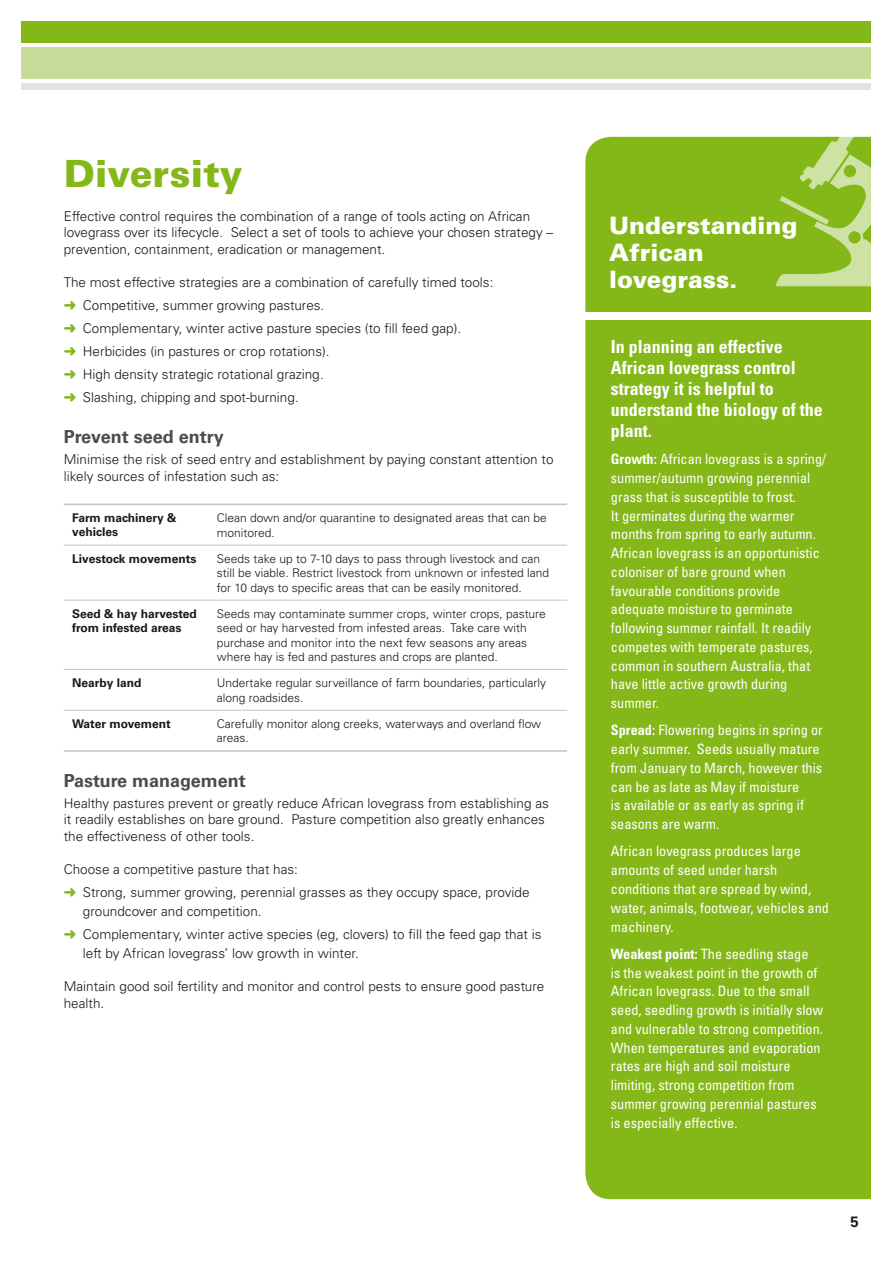
<style>
.page{position:relative;width:893px;height:1263px;background:#fff}
.page>*{position:absolute;margin:0;border:0;box-sizing:border-box;transform-origin:0 0}
.t1{font:900 37.5px "Univers";color:#84b819}
.t2{font:900 24px/27px "Univers";color:#fff}
.t3{font:700 condensed 18px/21px "Univers";color:#fff}
.t4{font:700 18px "Univers";color:#4b4b4d}
.t5{font:700 15px "Univers";color:#1a171b}
.t6{font:condensed 14.25px/18.8px "Univers";color:#fff}
.t7{font:300 13.5px/23px "Univers";color:#1a171b}
.t8{font:300 12px/14.2px "Univers";color:#1a171b}
.t9{font:700 12px/14.2px "Univers";color:#1a171b}
.s1{color:#84b819}
.s2{font-weight:700}
</style>
<div class="page">
<div style="left:21px;top:21px;width:851px;height:21px;background:#84b819"></div>
<div style="left:21px;top:47px;width:851px;height:32px;background:#c7dc98"></div>
<div style="left:21px;top:83px;width:851px;height:7px;background:#e3e3dd"></div>
<hr style="left:64px;top:545px;width:144px;height:1px;background:#c6c5ba">
<hr style="left:208px;top:545px;width:359px;height:1px;background:#c6c5ba">
<hr style="left:64px;top:600px;width:144px;height:1px;background:#c6c5ba">
<hr style="left:208px;top:600px;width:359px;height:1px;background:#c6c5ba">
<hr style="left:64px;top:669px;width:144px;height:1px;background:#c6c5ba">
<hr style="left:208px;top:669px;width:359px;height:1px;background:#c6c5ba">
<hr style="left:64px;top:710px;width:144px;height:1px;background:#c6c5ba">
<hr style="left:208px;top:710px;width:359px;height:1px;background:#c6c5ba">
<hr style="left:64px;top:504px;width:144px;height:1px;background:#c6c5ba">
<hr style="left:208px;top:504px;width:359px;height:1px;background:#c6c5ba">
<hr style="left:64px;top:750px;width:144px;height:2px;background:#c6c5ba">
<hr style="left:208px;top:750px;width:359px;height:2px;background:#c6c5ba">
<div style="left:585px;top:137px;width:286px;height:1062px;background:#84b819"></div>
<svg style="left:775px;top:136px;width:96px;height:150px;background:#9dc649"></svg>
<div style="left:847px;top:230px;width:15px;height:15px;background:#84b819;border-radius:50%"></div>
<div style="left:846px;top:229px;width:17px;height:17px;border:3px solid #fff;border-radius:50%"></div>
<div style="left:842px;top:164px;width:15px;height:14px;background:#84b819;border-radius:50%"></div>
<div style="left:841px;top:162px;width:18px;height:18px;border:3px solid #fff;border-radius:50%"></div>
<div style="left:568px;top:313px;width:308px;height:7px;background:#fff"></div>
<h1 class="t1" style="left:64px;top:150px;width:181px">Diversity</h1>
<p class="t7" style="left:64px;top:208px;width:491px;line-height:16.5px">Effective control requires the combination of a range of tools acting on African lovegrass over its lifecycle. Select a set of tools to achieve your chosen strategy – prevention, containment, eradication or management.</p>
<p class="t7" style="left:64px;top:271px;width:431px">The most effective strategies are a combination of carefully timed tools: <span class="s1">➜</span> Competitive, summer growing pastures.<br><span class="s1">➜</span> Complementary, winter active pasture species (to fill feed gap).<br><span class="s1">➜</span> Herbicides (in pastures or crop rotations).<br><span class="s1">➜</span> High density strategic rotational grazing.<br><span class="s1">➜</span> Slashing, chipping and spot-burning.</p>
<h3 class="t4" style="left:64px;top:426px;width:162px">Prevent seed entry</h3>
<p class="t7" style="left:64px;top:451px;width:491px;line-height:16.5px">Minimise the risk of seed entry and establishment by paying constant attention to likely sources of infestation such as:</p>
<p class="t9" style="left:72px;top:511px;width:106px">Farm machinery &amp; vehicles</p>
<p class="t8" style="left:217px;top:511px;width:331px">Clean down and/or quarantine to designated areas that can be monitored.</p>
<p class="t9" style="left:72px;top:551px;width:126px">Livestock movements</p>
<p class="t8" style="left:217px;top:552px;width:334px">Seeds take up to 7-10 days to pass through livestock and can still be viable. Restrict livestock from unknown or infested land for 10 days to specific areas that can be easily monitored.</p>
<p class="t9" style="left:72px;top:606px;width:126px">Seed &amp; hay harvested from infested areas</p>
<p class="t8" style="left:217px;top:607px;width:331px">Seeds may contaminate summer crops, winter crops, pasture seed or hay harvested from infested areas. Take care with purchase and monitor into the next few seasons any areas where hay is fed and pastures and crops are planted.</p>
<p class="t9" style="left:72px;top:676px;width:71px">Nearby land</p>
<p class="t8" style="left:217px;top:676px;width:331px">Undertake regular surveillance of farm boundaries, particularly along roadsides.</p>
<p class="t9" style="left:72px;top:716px;width:100px">Water movement</p>
<p class="t8" style="left:217px;top:717px;width:326px">Carefully monitor along creeks, waterways and overland flow areas.</p>
<h3 class="t4" style="left:64px;top:770px;width:184px">Pasture management</h3>
<p class="t7" style="left:64px;top:794px;width:487px;line-height:16.5px">Healthy pastures prevent or greatly reduce African lovegrass from establishing as it readily establishes on bare ground. Pasture competition also greatly enhances the effectiveness of other tools.</p>
<p class="t7" style="left:64px;top:858px;width:467px">Choose a competitive pasture that has:<br><span class="s1">➜</span> Strong, summer growing, perennial grasses as they occupy space, provide</p>
<p class="t7" style="left:64px;top:899px;width:479px;text-indent:19px">groundcover and competition.<br><span class="s1">➜</span> Complementary, winter active species (eg, clovers) to fill the feed gap that is</p>
<p class="t7" style="left:83px;top:941px;width:277px">left by African lovegrass’ low growth in winter.</p>
<p class="t7" style="left:64px;top:978px;width:482px;line-height:16.5px">Maintain good soil fertility and monitor and control pests to ensure good pasture health.</p>
<h2 class="t2" style="left:609px;top:211px;width:190px">Understanding<br>African lovegrass.</h2>
<h3 class="t3" style="left:611px;top:336px;width:213px">In planning an effective<br>African lovegrass control strategy it is helpful to understand the biology of the plant.</h3>
<p class="t6" style="left:611px;top:450px;width:217px"><span class="s2">Growth:</span> African lovegrass is a spring/ summer/autumn growing perennial grass that is susceptible to frost.<br>It germinates during the warmer months from spring to early autumn.<br>African lovegrass is an opportunistic coloniser of bare ground when favourable conditions provide adequate moisture to germinate following summer rainfall. It readily competes with temperate pastures, common in southern Australia, that have little active growth during summer.</p>
<p class="t6" style="left:611px;top:721px;width:214px"><span class="s2">Spread:</span> Flowering begins in spring or early summer. Seeds usually mature from January to March, however this can be as late as May if moisture<br>is available or as early as spring if seasons are warm.</p>
<p class="t6" style="left:611px;top:842px;width:220px">African lovegrass produces large amounts of seed under harsh conditions that are spread by wind, water, animals, footwear, vehicles and machinery.</p>
<p class="t6" style="left:611px;top:944px;width:214px"><span class="s2">Weakest point:</span> The seedling stage<br>is the weakest point in the growth of African lovegrass. Due to the small seed, seedling growth is initially slow and vulnerable to strong competition.<br>When temperatures and evaporation rates are high and soil moisture limiting, strong competition from summer growing perennial pastures is especially effective.</p>
<p class="t5" style="left:851px;top:1213px;width:10px">5</p>
</div>
